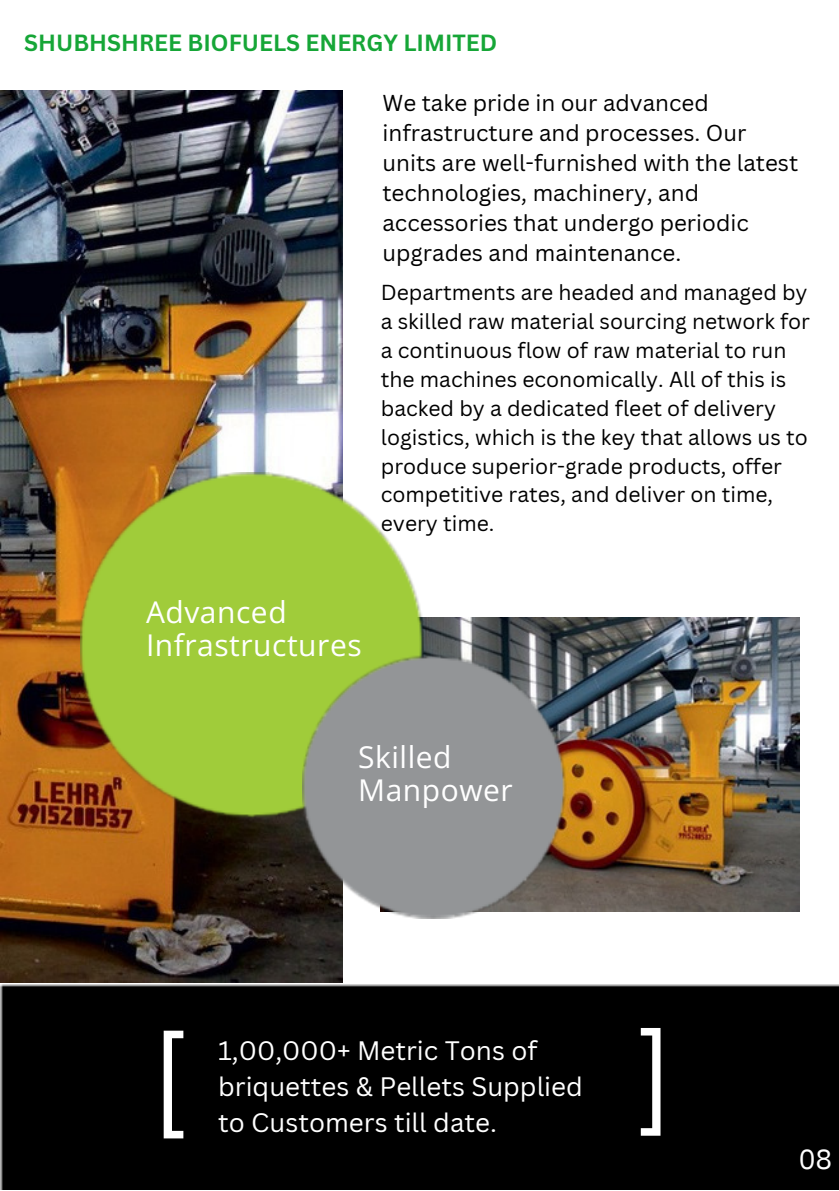
<style>
.page{position:relative;width:839px;height:1191px;background:#fff}
.page>*{position:absolute;margin:0;border:0;box-sizing:border-box;transform-origin:0 0}
.t1{font:120px "IBM Plex Sans";color:#fff}
.t2{font:30px/33px "Open Sans";letter-spacing:.015em;color:#fff}
.t3{font:28px "IBM Plex Sans";color:#fff}
.t4{font:26px/36px "Canva Sans";color:#fff}
.t5{font:700 22.8px "Canva Sans";color:#16a637}
.t6{font:22.4px/30px "Canva Sans";color:#000}
.t7{font:21.2px/28.8px "Canva Sans";color:#000}
</style>
<div class="page">
<img style="left:0;top:90px;width:342px;height:893px">
<div style="left:0;top:984px;width:838px;height:206px;background:#000"></div>
<img style="left:423px;top:618px;width:376px;height:294px">
<img style="left:80px;top:472px;width:343px;height:347px">
<img style="left:302px;top:654px;width:264px;height:264px">
<p class="t5" style="left:24px;top:27px;width:474px">SHUBHSHREE BIOFUELS ENERGY LIMITED</p>
<p class="t6" style="left:382px;top:87px;width:417px">We take pride in our advanced infrastructure and processes. Our units are well-furnished with the latest technologies, machinery, and accessories that undergo periodic upgrades and maintenance.</p>
<p class="t7" style="left:381px;top:278px;width:430px">Departments are headed and managed by a skilled raw material sourcing network for a continuous flow of raw material to run the machines economically. All of this is backed by a dedicated fleet of delivery logistics, which is the key that allows us to produce superior-grade products, offer competitive rates, and deliver on time, every time.</p>
<h1 class="t2" style="left:146px;top:595px;width:217px">Advanced<br>Infrastructures</h1>
<p class="t2" style="left:358px;top:740px;width:156px">Skilled<br>Manpower</p>
<p class="t1" style="left:152px;top:999px;width:40px">[</p>
<h1 class="t1" style="left:671px;top:1168px;width:40px;rotate:-180deg">[</h1>
<h2 class="t4" style="left:218px;top:1032px;width:366px">1,00,000+ Metric Tons of briquettes &amp; Pellets Supplied to Customers till date.</h2>
<p class="t3" style="left:798px;top:1140px;width:35px">08</p>
</div>
